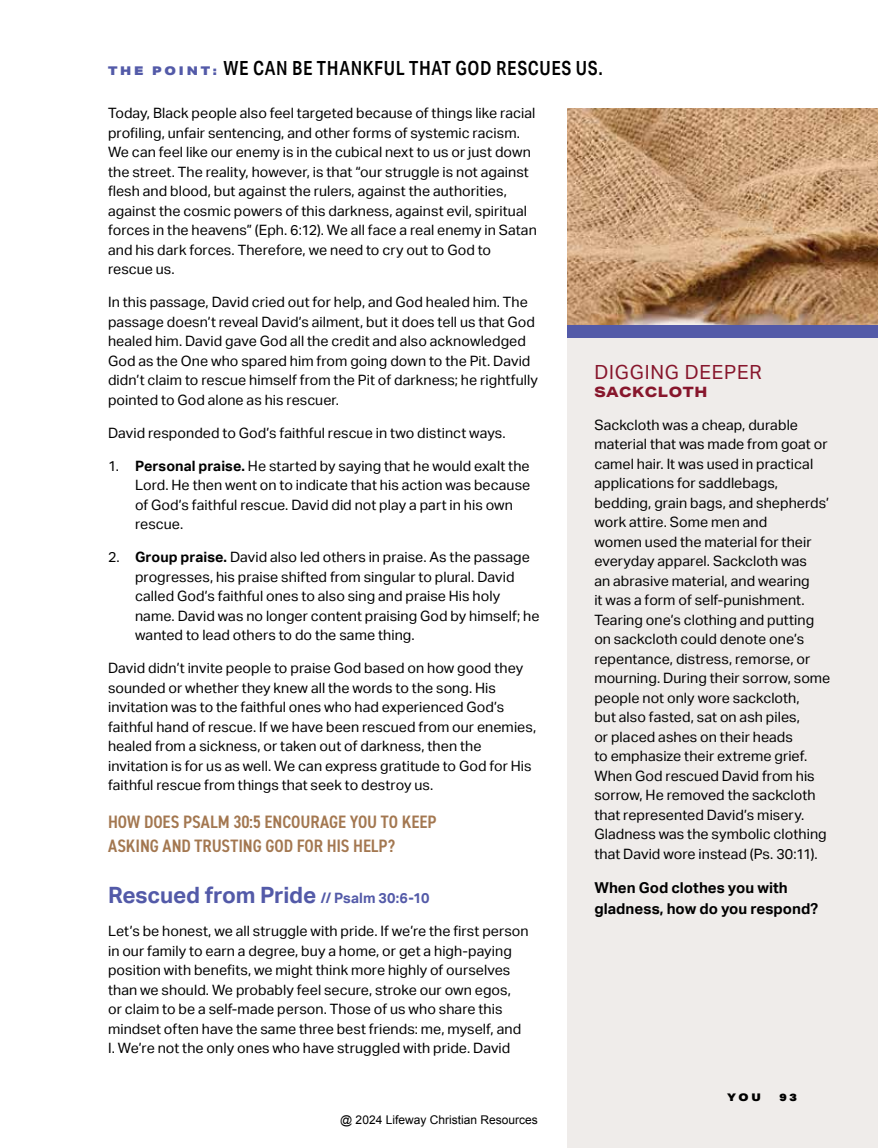
<style>
.page{position:relative;width:878px;height:1148px;background:#fff}
.page>*{position:absolute;margin:0;border:0;box-sizing:border-box;transform-origin:0 0}
.t1{font:700 22.5px "Aktiv Grotesk";letter-spacing:-.01em;color:#535aa8}
.t2{font:500 19.5px "Aktiv Grotesk Cd";letter-spacing:.035em;color:#000}
.t3{font:19.5px "Aktiv Grotesk";letter-spacing:.045em;color:#87162c}
.t4{font:600 condensed 18px/24px "DIN2014";letter-spacing:-.005em;color:#a37750}
.t5{font:700 15px/21px "Aktiv Grotesk";color:#000}
.t6{font:14.25px/19.5px "Aktiv Grotesk";letter-spacing:.005em;color:#000}
.t7{font:800 14.25px "Aktiv Grotesk Ex";letter-spacing:.04em;color:#87162c}
.t8{font:12px "Arial";color:#000}
.t9{font:900 10.5px "Aktiv Grotesk Ex";color:#000}
.s1{font-family:"Aktiv Grotesk Ex";font-weight:900;font-size:12px;color:#535aa8}
.s2{font-weight:700}
.s3{font-size:14.25px}
</style>
<div class="page">
<div style="left:567px;top:108px;width:311px;height:1040px;background:#efecea"></div>
<div style="left:567px;top:324px;width:311px;height:14px;background:#535aa8"></div>
<img style="left:567px;top:108px;width:311px;height:216px">
<h2 class="t2" style="left:108px;top:56px;width:496px"><span class="s1">T H E P O I N T :</span> WE CAN BE THANKFUL THAT GOD RESCUES US.</h2>
<p class="t6" style="left:108px;top:104px;width:430px">Today, Black people also feel targeted because of things like racial profiling, unfair sentencing, and other forms of systemic racism.<br>We can feel like our enemy is in the cubical next to us or just down the street. The reality, however, is that “our struggle is not against flesh and blood, but against the rulers, against the authorities, against the cosmic powers of this darkness, against evil, spiritual forces in the heavens” (Eph. 6:12). We all face a real enemy in Satan and his dark forces. Therefore, we need to cry out to God to rescue us.</p>
<p class="t6" style="left:108px;top:292px;width:431px">In this passage, David cried out for help, and God healed him. The passage doesn’t reveal David’s ailment, but it does tell us that God healed him. David gave God all the credit and also acknowledged God as the One who spared him from going down to the Pit. David didn’t claim to rescue himself from the Pit of darkness; he rightfully pointed to God alone as his rescuer.</p>
<p class="t6" style="left:108px;top:423px;width:399px">David responded to God’s faithful rescue in two distinct ways.</p>
<p class="t6" style="left:135px;top:456px;width:397px;text-indent:-27px">1. <span class="s2">Personal praise.</span> He started by saying that he would exalt the Lord. He then went on to indicate that his action was because of God’s faithful rescue. David did not play a part in his own rescue.</p>
<p class="t6" style="left:135px;top:547px;width:406px;text-indent:-27px">2. <span class="s2">Group praise.</span> David also led others in praise. As the passage progresses, his praise shifted from singular to plural. David called God’s faithful ones to also sing and praise His holy name. David was no longer content praising God by himself; he wanted to lead others to do the same thing.</p>
<p class="t6" style="left:108px;top:658px;width:429px">David didn’t invite people to praise God based on how good they sounded or whether they knew all the words to the song. His invitation was to the faithful ones who had experienced God’s faithful hand of rescue. If we have been rescued from our enemies, healed from a sickness, or taken out of darkness, then the invitation is for us as well. We can express gratitude to God for His faithful rescue from things that seek to destroy us.</p>
<p class="t4" style="left:108px;top:809px;width:330px">HOW DOES PSALM 30:5 ENCOURAGE YOU TO KEEP<br>ASKING AND TRUSTING GOD FOR HIS HELP?</p>
<h1 class="t1" style="left:108px;top:882px;width:323px">Rescued from Pride <span class="s3">// Psalm 30:6-10</span></h1>
<p class="t6" style="left:108px;top:921px;width:422px">Let’s be honest, we all struggle with pride. If we’re the first person in our family to earn a degree, buy a home, or get a high-paying position with benefits, we might think more highly of ourselves than we should. We probably feel secure, stroke our own egos,<br>or claim to be a self-made person. Those of us who share this mindset often have the same three best friends: me, myself, and I. We’re not the only ones who have struggled with pride. David</p>
<h2 class="t3" style="left:594px;top:360px;width:169px">DIGGING DEEPER</h2>
<p class="t7" style="left:594px;top:382px;width:115px">SACKCLOTH</p>
<p class="t6" style="left:594px;top:415px;width:237px">Sackcloth was a cheap, durable material that was made from goat or camel hair. It was used in practical applications for saddlebags, bedding, grain bags, and shepherds’ work attire. Some men and<br>women used the material for their everyday apparel. Sackcloth was<br>an abrasive material, and wearing<br>it was a form of self-punishment.<br>Tearing one’s clothing and putting on sackcloth could denote one’s repentance, distress, remorse, or mourning. During their sorrow, some people not only wore sackcloth,<br>but also fasted, sat on ash piles,<br>or placed ashes on their heads<br>to emphasize their extreme grief.<br>When God rescued David from his sorrow, He removed the sackcloth that represented David’s misery.<br>Gladness was the symbolic clothing that David wore instead (Ps. 30:11).</p>
<p class="t5" style="left:594px;top:877px;width:225px">When God clothes you with gladness, how do you respond?</p>
<p class="t8" style="left:340px;top:1111px;width:199px">@ 2024 Lifeway Christian Resources</p>
<p class="t9" style="left:727px;top:1090px;width:35px">YOU</p>
<p class="t9" style="left:779px;top:1090px;width:19px">9 3</p>
</div>
